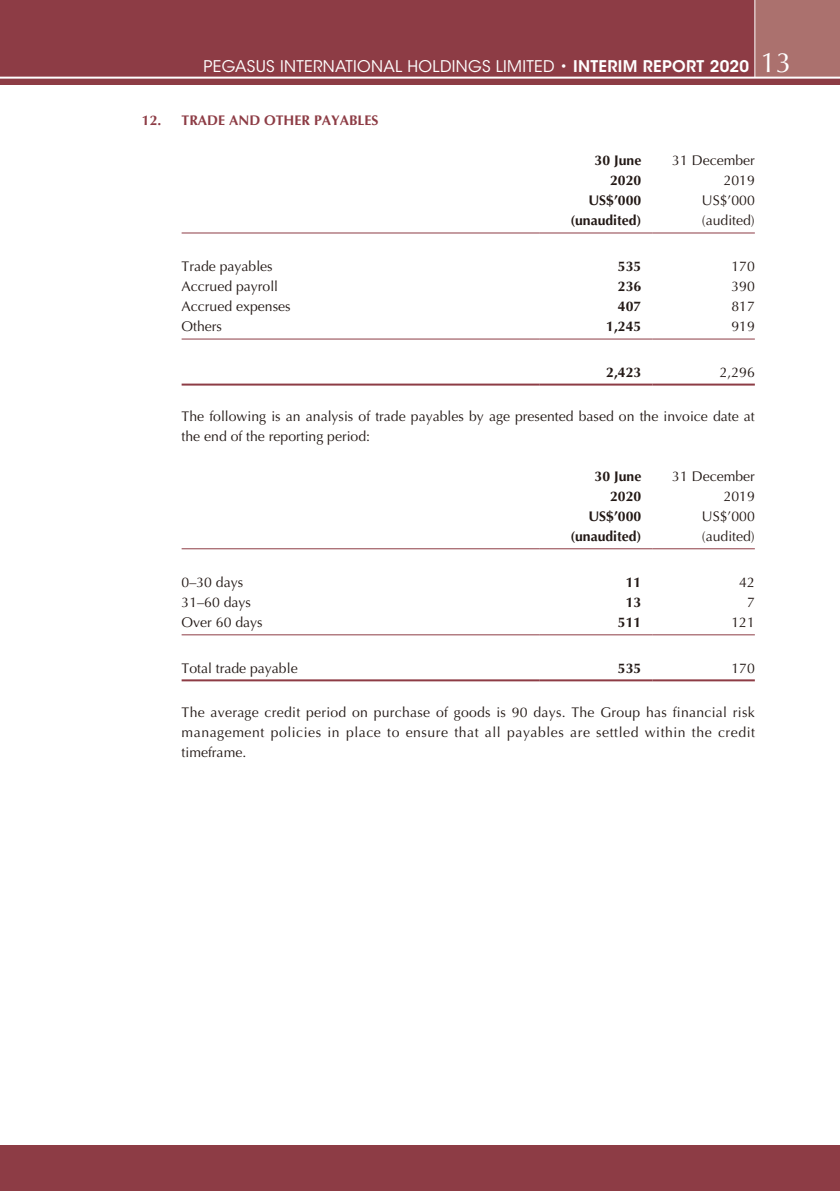
<style>
.page{position:relative;width:840px;height:1191px;background:#fff}
.page>*{position:absolute;margin:0;border:0;box-sizing:border-box;transform-origin:0 0}
.t1{font:16px "ITC Avant Garde Std";letter-spacing:.02em;color:#fff}
.t2{font:14px/20px "Optima LT Std";color:#231916;text-align:right}
.t3{font:700 14px/20px "Optima LT Std";color:#231916;text-align:right}
.t4{font:700 14px "Optima LT Std";color:#8d3c45}
.s1{font-weight:600}
.s2{font-family:"Optima LT Std";font-size:28px}
</style>
<div class="page">
<div style="left:0;top:0;width:839px;height:85px;background:#8d3c45"></div>
<div style="left:0;top:1145px;width:839px;height:46px;background:#8d3c45"></div>
<div style="left:754px;top:0;width:85px;height:78px;background:#ab716e"></div>
<hr style="left:754px;top:0;width:1px;height:78px;background:#fff">
<hr style="left:0;top:77px;width:839px;height:2px;background:#fff">
<hr style="left:181px;top:232px;width:358px;height:1px;background:#8d3c45">
<hr style="left:539px;top:232px;width:113px;height:1px;background:#8d3c45">
<hr style="left:652px;top:232px;width:102px;height:1px;background:#8d3c45">
<hr style="left:181px;top:338px;width:358px;height:1px;background:#8d3c45">
<hr style="left:539px;top:338px;width:113px;height:1px;background:#8d3c45">
<hr style="left:652px;top:338px;width:102px;height:1px;background:#8d3c45">
<hr style="left:181px;top:383px;width:358px;height:2px;background:#8d3c45">
<hr style="left:539px;top:383px;width:113px;height:2px;background:#8d3c45">
<hr style="left:652px;top:383px;width:102px;height:2px;background:#8d3c45">
<hr style="left:181px;top:548px;width:358px;height:1px;background:#8d3c45">
<hr style="left:539px;top:548px;width:113px;height:1px;background:#8d3c45">
<hr style="left:652px;top:548px;width:102px;height:1px;background:#8d3c45">
<hr style="left:181px;top:634px;width:358px;height:1px;background:#8d3c45">
<hr style="left:539px;top:634px;width:113px;height:1px;background:#8d3c45">
<hr style="left:652px;top:634px;width:102px;height:1px;background:#8d3c45">
<hr style="left:181px;top:679px;width:358px;height:2px;background:#8d3c45">
<hr style="left:539px;top:679px;width:113px;height:2px;background:#8d3c45">
<hr style="left:652px;top:679px;width:102px;height:2px;background:#8d3c45">
<p class="t1" style="left:203px;top:57px;width:589px">PEGASUS INTERNATIONAL HOLDINGS LIMITED • <span class="s1">INTERIM REPORT 2020</span> <span class="s2">13</span></p>
<p class="t4" style="left:142px;top:112px;width:238px">12. TRADE AND OTHER PAYABLES</p>
<p class="t3" style="left:594px;top:150px;width:48px">30 June<br>2020</p>
<p class="t2" style="left:672px;top:150px;width:84px">31 December<br>2019</p>
<p class="t3" style="left:588px;top:190px;width:54px">US$’000</p>
<p class="t2" style="left:701px;top:190px;width:54px">US$’000</p>
<p class="t3" style="left:570px;top:210px;width:72px">(unaudited)</p>
<p class="t2" style="left:701px;top:210px;width:54px">(audited)</p>
<p class="t2" style="left:181px;top:256px;width:93px">Trade payables</p>
<p class="t3" style="left:617px;top:256px;width:25px">535</p>
<p class="t2" style="left:731px;top:256px;width:25px">170</p>
<p class="t2" style="left:181px;top:276px;width:98px">Accrued payroll</p>
<p class="t3" style="left:617px;top:276px;width:25px">236</p>
<p class="t2" style="left:731px;top:276px;width:25px">390</p>
<p class="t2" style="left:181px;top:297px;width:110px">Accrued expenses</p>
<p class="t3" style="left:617px;top:296px;width:25px">407</p>
<p class="t2" style="left:731px;top:297px;width:25px">817</p>
<p class="t2" style="left:181px;top:317px;width:42px">Others</p>
<p class="t3" style="left:606px;top:316px;width:37px">1,245</p>
<p class="t2" style="left:731px;top:317px;width:25px">919</p>
<p class="t3" style="left:606px;top:362px;width:37px">2,423</p>
<p class="t2" style="left:719px;top:363px;width:37px">2,296</p>
<p class="t2" style="left:181px;top:406px;width:574px;text-align:left">The following is an analysis of trade payables by age presented based on the invoice date at the end of the reporting period:</p>
<p class="t3" style="left:594px;top:466px;width:48px">30 June<br>2020</p>
<p class="t2" style="left:672px;top:466px;width:84px">31 December<br>2019</p>
<p class="t3" style="left:588px;top:506px;width:54px">US$’000</p>
<p class="t2" style="left:701px;top:506px;width:54px">US$’000</p>
<p class="t3" style="left:570px;top:526px;width:72px">(unaudited)</p>
<p class="t2" style="left:701px;top:526px;width:54px">(audited)</p>
<p class="t2" style="left:181px;top:572px;width:63px">0–30 days</p>
<p class="t3" style="left:625px;top:572px;width:17px">11</p>
<p class="t2" style="left:738px;top:572px;width:17px">42</p>
<p class="t2" style="left:181px;top:592px;width:71px">31–60 days</p>
<p class="t3" style="left:625px;top:592px;width:17px">13</p>
<p class="t2" style="left:746px;top:592px;width:9px">7</p>
<p class="t2" style="left:181px;top:612px;width:82px">Over 60 days</p>
<p class="t3" style="left:617px;top:612px;width:25px">511</p>
<p class="t2" style="left:731px;top:612px;width:25px">121</p>
<p class="t2" style="left:181px;top:658px;width:117px">Total trade payable</p>
<p class="t3" style="left:617px;top:658px;width:25px">535</p>
<p class="t2" style="left:731px;top:658px;width:25px">170</p>
<p class="t2" style="left:181px;top:702px;width:574px;text-align:justify">The average credit period on purchase of goods is 90 days. The Group has financial risk management policies in place to ensure that all payables are settled within the credit timeframe.</p>
</div>
